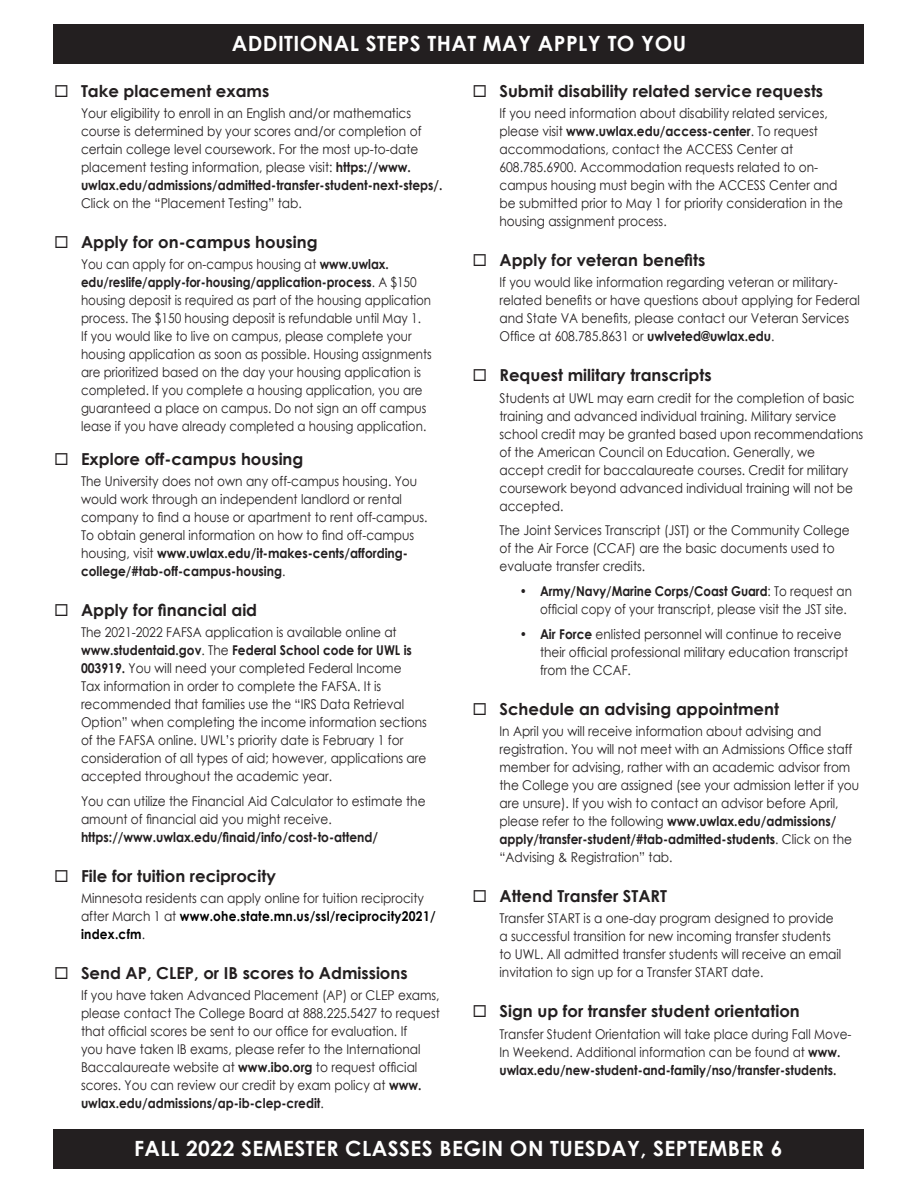
<style>
.page{position:relative;width:918px;height:1188px;background:#fff}
.page>*{position:absolute;margin:0;border:0;box-sizing:border-box;transform-origin:0 0}
.t1{font:700 21px "Century Gothic";letter-spacing:.02em;color:#fff}
.t2{font:700 16.5px "Century Gothic";color:#231f20}
.Text-Indent{font:13.5px/18px "Century Gothic";color:#231f20;scale:.9 1}
.Text-Indent-2{font:13.5px/18px "Century Gothic";color:#231f20;scale:.88 1}
.Text-Indent-3{font:13.5px/18px "Century Gothic";color:#231f20;scale:.89 1}
.s1{font-weight:700}
.s2{font-weight:700;color:#000}
</style>
<div class="page">
<div style="left:53px;top:24px;width:811px;height:40px;background:#231f20"></div>
<div style="left:53px;top:1129px;width:811px;height:40px;background:#231f20"></div>
<p class="t1" style="left:232px;top:28px;width:456px">ADDITIONAL STEPS THAT MAY APPLY TO YOU</p>
<p class="t2" style="left:54px;top:78px;width:217px">◻ Take placement exams</p>
<p class="Text-Indent" style="left:81px;top:104px;width:403px">Your eligibility to enroll in an English and/or mathematics course is determined by your scores and/or completion of certain college level coursework. For the most up-to-date placement testing information, please visit: <span class="s1">https://www. uwlax.edu/admissions/admitted-transfer-student-next-steps/.<br></span>Click on the “Placement Testing” tab.</p>
<p class="t2" style="left:54px;top:230px;width:265px">◻ Apply for on-campus housing</p>
<p class="Text-Indent-2" style="left:81px;top:255px;width:400px">You can apply for on-campus housing at <span class="s1">www.uwlax. edu/reslife/apply-for-housing/application-process</span>. A $150 housing deposit is required as part of the housing application process. The $150 housing deposit is refundable until May 1.<br>If you would like to live on campus, please complete your housing application as soon as possible. Housing assignments are prioritized based on the day your housing application is completed. If you complete a housing application, you are guaranteed a place on campus. Do not sign an off campus lease if you have already completed a housing application.</p>
<p class="t2" style="left:54px;top:446px;width:251px">◻ Explore off-campus housing</p>
<p class="Text-Indent" style="left:81px;top:472px;width:387px">The University does not own any off-campus housing. You would work through an independent landlord or rental company to find a house or apartment to rent off-campus.<br>To obtain general information on how to find off-campus housing, visit <span class="s1">www.uwlax.edu/it-makes-cents/affording&shy;college/#tab-off-campus-housing</span>.</p>
<p class="t2" style="left:54px;top:597px;width:205px">◻ Apply for financial aid</p>
<p class="Text-Indent" style="left:81px;top:623px;width:386px">The 2021-2022 FAFSA application is available online at <span class="s1">www.studentaid.gov</span>. The <span class="s1">Federal School code for UWL is 003919.</span> You will need your completed Federal Income<br>Tax information in order to complete the FAFSA. It is recommended that families use the “IRS Data Retrieval Option” when completing the income information sections of the FAFSA online. UWL’s priority date is February 1 for consideration of all types of aid; however, applications are accepted throughout the academic year.</p>
<p class="Text-Indent" style="left:81px;top:792px;width:384px">You can utilize the Financial Aid Calculator to estimate the amount of financial aid you might receive. <span class="s1">https://www.uwlax.edu/finaid/info/cost-to-attend/</span></p>
<p class="t2" style="left:54px;top:863px;width:224px">◻ File for tuition reciprocity</p>
<p class="Text-Indent" style="left:81px;top:889px;width:396px">Minnesota residents can apply online for tuition reciprocity after March 1 at <span class="s2">www.ohe.state.mn.us/ssl/reciprocity2021/ index.cfm</span>.</p>
<p class="t2" style="left:54px;top:961px;width:355px">◻ Send AP, CLEP, or IB scores to Admissions</p>
<p class="Text-Indent" style="left:81px;top:986px;width:400px">If you have taken Advanced Placement (AP) or CLEP exams, please contact The College Board at 888.225.5427 to request that official scores be sent to our office for evaluation. If<br>you have taken IB exams, please refer to the International Baccalaureate website at <span class="s1">www.ibo.org</span> to request official scores. You can review our credit by exam policy at <span class="s1">www. uwlax.edu/admissions/ap-ib-clep-credit</span>.</p>
<p class="t2" style="left:472px;top:78px;width:352px">◻ Submit disability related service requests</p>
<p class="Text-Indent" style="left:500px;top:104px;width:383px">If you need information about disability related services, please visit <span class="s1">www.uwlax.edu/access-center</span>. To request accommodations, contact the ACCESS Center at 608.785.6900. Accommodation requests related to on&shy;campus housing must begin with the ACCESS Center and be submitted prior to May 1 for priority consideration in the housing assignment process.</p>
<p class="t2" style="left:472px;top:248px;width:234px">◻ Apply for veteran benefits</p>
<p class="Text-Indent" style="left:500px;top:273px;width:402px">If you would like information regarding veteran or military&shy;related benefits or have questions about applying for Federal and State VA benefits, please contact our Veteran Services Office at 608.785.8631 or <span class="s1">uwlveted@uwlax.edu</span>.</p>
<p class="t2" style="left:472px;top:363px;width:241px">◻ Request military transcripts</p>
<p class="Text-Indent" style="left:500px;top:389px;width:406px">Students at UWL may earn credit for the completion of basic training and advanced individual training. Military service school credit may be granted based upon recommendations of the American Council on Education. Generally, we<br>accept credit for baccalaureate courses. Credit for military coursework beyond advanced individual training will not be accepted.</p>
<p class="Text-Indent" style="left:500px;top:521px;width:391px">The Joint Services Transcript (JST) or the Community College of the Air Force (CCAF) are the basic documents used to evaluate transfer credits.</p>
<p class="Text-Indent-2" style="left:540px;top:582px;width:356px;text-indent:-20px"><span class="s1">• Army/Navy/Marine Corps/Coast Guard</span>: To request an official copy of your transcript, please visit the JST site.</p>
<p class="Text-Indent" style="left:540px;top:625px;width:344px;text-indent:-20px"><span class="s1">• Air Force</span> enlisted personnel will continue to receive their official professional military education transcript from the CCAF.</p>
<p class="t2" style="left:472px;top:696px;width:308px">◻ Schedule an advising appointment</p>
<p class="Text-Indent" style="left:500px;top:722px;width:401px">In April you will receive information about advising and registration. You will not meet with an Admissions Office staff member for advising, rather with an academic advisor from the College you are assigned (see your admission letter if you are unsure). If you wish to contact an advisor before April, please refer to the following <span class="s1">www.uwlax.edu/admissions/ apply/transfer-student/#tab-admitted-students</span>. Click on the “Advising &amp; Registration” tab.</p>
<p class="t2" style="left:472px;top:884px;width:196px">◻ Attend Transfer START</p>
<p class="Text-Indent" style="left:500px;top:909px;width:381px">Transfer START is a one-day program designed to provide a successful transition for new incoming transfer students to UWL. All admitted transfer students will receive an email invitation to sign up for a Transfer START date.</p>
<p class="t2" style="left:472px;top:999px;width:329px">◻ Sign up for transfer student orientation</p>
<p class="Text-Indent-3" style="left:500px;top:1025px;width:397px">Transfer Student Orientation will take place during Fall Move-<br>In Weekend. Additional information can be found at <span class="s1">www. uwlax.edu/new-student-and-family/nso/transfer-students.</span></p>
<p class="t1" style="left:134px;top:1132px;width:650px">FALL 2022 SEMESTER CLASSES BEGIN ON TUESDAY, SEPTEMBER 6</p>
</div>
